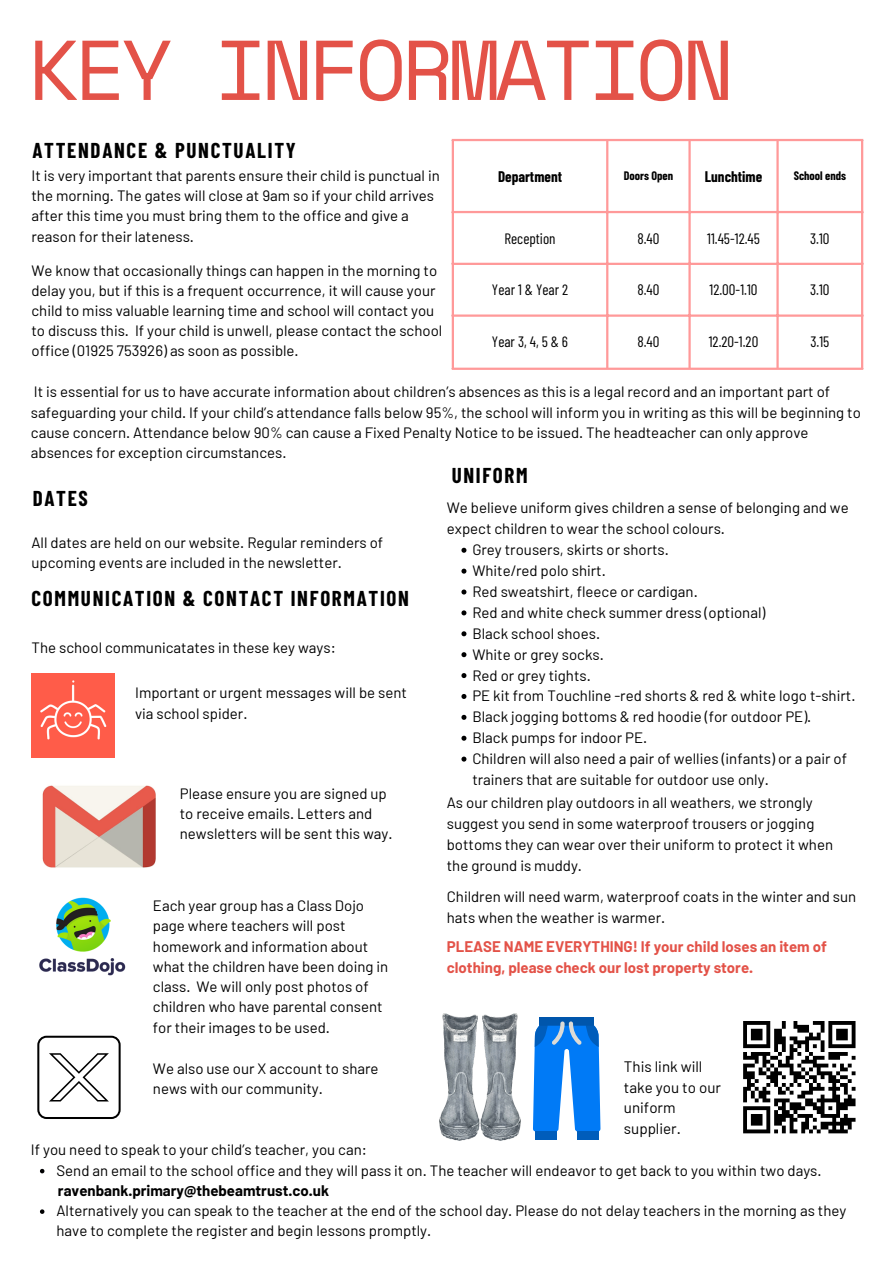
<style>
.page{position:relative;width:894px;height:1264px;background:#fff}
.page>*{position:absolute;margin:0;border:0;box-sizing:border-box;transform-origin:0 0}
.t1{font:84.6px "Space Mono";letter-spacing:-.06em;color:#e35248}
.t2{font:700 21px "Barlow Condensed";letter-spacing:.08em;color:#000}
.t3{font:15.15px/20.4px "Barlow";color:#000001}
.t4{font:15px/20.2px "Barlow";color:#000001}
.t5{font:15px "Barlow Condensed";color:#000}
.t6{font:700 15px/20.9px "Barlow";color:#e35248}
.t7{font:700 15px "Barlow";color:#000001}
.t8{font:700 15px "Barlow Condensed";color:#000}
.t9{font:700 12px "Barlow Condensed";color:#000}
</style>
<div class="page">
<hr style="left:451px;top:141px;width:3px;height:226px;background:#f99">
<hr style="left:606px;top:141px;width:2px;height:226px;background:#f99">
<hr style="left:688px;top:141px;width:2px;height:226px;background:#f99">
<hr style="left:776px;top:141px;width:2px;height:226px;background:#f99">
<hr style="left:860px;top:141px;width:3px;height:226px;background:#f99">
<hr style="left:451px;top:139px;width:412px;height:2px;background:#f99">
<hr style="left:451px;top:211px;width:412px;height:2px;background:#f99">
<hr style="left:451px;top:263px;width:412px;height:2px;background:#f99">
<hr style="left:451px;top:314px;width:412px;height:3px;background:#f99">
<hr style="left:451px;top:367px;width:412px;height:3px;background:#f99">
<img style="left:31px;top:674px;width:84px;height:83px">
<img style="left:42px;top:785px;width:114px;height:83px">
<img style="left:39px;top:897px;width:87px;height:79px">
<svg style="left:743px;top:1021px;width:113px;height:113px"></svg>
<img style="left:440px;top:1013px;width:81px;height:127px">
<div style="left:539px;top:1017px;width:55px;height:10px;background:#0056ac"></div>
<div style="left:535px;top:1131px;width:21px;height:8px;background:#005dbb"></div>
<div style="left:577px;top:1131px;width:21px;height:8px;background:#005dbb"></div>
<svg style="left:533px;top:1021px;width:67px;height:110px"></svg>
<svg style="left:37px;top:1035px;width:84px;height:83px"></svg>
<svg style="left:40px;top:1168px;width:4px;height:5px"></svg>
<svg style="left:40px;top:1209px;width:4px;height:4px"></svg>
<svg style="left:461px;top:547px;width:5px;height:5px"></svg>
<svg style="left:461px;top:568px;width:5px;height:5px"></svg>
<svg style="left:461px;top:589px;width:5px;height:5px"></svg>
<svg style="left:461px;top:610px;width:5px;height:5px"></svg>
<svg style="left:461px;top:631px;width:5px;height:5px"></svg>
<svg style="left:461px;top:652px;width:5px;height:5px"></svg>
<svg style="left:461px;top:673px;width:5px;height:5px"></svg>
<svg style="left:461px;top:694px;width:5px;height:5px"></svg>
<svg style="left:461px;top:714px;width:5px;height:5px"></svg>
<svg style="left:461px;top:735px;width:5px;height:5px"></svg>
<svg style="left:461px;top:756px;width:5px;height:5px"></svg>
<p class="t1" style="left:28px;top:5px;width:707px">KEY INFORMATION</p>
<p class="t2" style="left:32px;top:137px;width:265px">ATTENDANCE &amp; PUNCTUALITY</p>
<p class="t4" style="left:31px;top:165px;width:409px">It is very important that parents ensure their child is punctual in the morning. The gates will close at 9am so if your child arrives after this time you must bring them to the office and give a reason for their lateness.</p>
<p class="t4" style="left:31px;top:260px;width:412px">We know that occasionally things can happen in the morning to delay you, but if this is a frequent occurrence, it will cause your child to miss valuable learning time and school will contact you to discuss this. If your child is unwell, please contact the school office (01925 753926) as soon as possible.</p>
<h1 class="t8" style="left:498px;top:167px;width:66px">Department</h1>
<h2 class="t9" style="left:623px;top:168px;width:51px">Doors Open</h2>
<p class="t8" style="left:704px;top:167px;width:59px">Lunchtime</p>
<p class="t9" style="left:793px;top:168px;width:54px">School ends</p>
<p class="t5" style="left:504px;top:229px;width:53px">Reception</p>
<p class="t5" style="left:637px;top:229px;width:24px">8.40</p>
<p class="t5" style="left:707px;top:229px;width:54px">11.45-12.45</p>
<p class="t5" style="left:809px;top:229px;width:21px">3.10</p>
<p class="t5" style="left:492px;top:280px;width:78px">Year 1 &amp; Year 2</p>
<p class="t5" style="left:637px;top:280px;width:24px">8.40</p>
<p class="t5" style="left:709px;top:280px;width:49px">12.00-1.10</p>
<p class="t5" style="left:809px;top:280px;width:21px">3.10</p>
<p class="t5" style="left:492px;top:332px;width:78px">Year3,4,5&amp;6</p>
<p class="t5" style="left:637px;top:332px;width:24px">8.40</p>
<p class="t5" style="left:708px;top:332px;width:51px">12.20-1.20</p>
<p class="t5" style="left:810px;top:332px;width:20px">3.15</p>
<p class="t4" style="left:31px;top:381px;width:831px">It is essential for us to have accurate information about children’s absences as this is a legal record and an important part of safeguarding your child. If your child’s attendance falls below 95%, the school will inform you in writing as this will be beginning to cause concern. Attendance below 90% can cause a Fixed Penalty Notice to be issued. The headteacher can only approve absences for exception circumstances.</p>
<p class="t2" style="left:33px;top:485px;width:57px">DATES</p>
<p class="t4" style="left:31px;top:531px;width:353px">All dates are held on our website. Regular reminders of upcoming events are included in the newsletter.</p>
<p class="t2" style="left:31px;top:585px;width:379px">COMMUNICATION &amp; CONTACT INFORMATION</p>
<p class="t4" style="left:31px;top:636px;width:306px">The school communicatates in these key ways:</p>
<p class="t4" style="left:135px;top:682px;width:273px">Important or urgent messages will be sent via school spider.</p>
<h2 class="t4" style="left:180px;top:782px;width:214px">Please ensure you are signed up to receive emails. Letters and newsletters will be sent this way.</h2>
<p class="t4" style="left:153px;top:895px;width:237px">Each year group has a Class Dojo page where teachers will post homework and information about what the children have been doing in class. We will only post photos of children who have parental consent for their images to be used.</p>
<p class="t4" style="left:153px;top:1058px;width:227px">We also use our X account to share news with our community.</p>
<p class="t2" style="left:451px;top:462px;width:77px">UNIFORM</p>
<p class="t4" style="left:446px;top:497px;width:403px;line-height:20.9px">We believe uniform gives children a sense of belonging and we expect children to wear the school colours.</p>
<p class="t4" style="left:472px;top:539px;width:198px">Grey trousers, skirts or shorts.</p>
<p class="t4" style="left:472px;top:560px;width:135px">White/red polo shirt.</p>
<p class="t4" style="left:472px;top:581px;width:227px">Red sweatshirt, fleece or cardigan.</p>
<p class="t4" style="left:472px;top:601px;width:294px">Red and white check summer dress (optional)</p>
<p class="t4" style="left:472px;top:622px;width:129px">Black school shoes.</p>
<p class="t4" style="left:472px;top:643px;width:133px">White or grey socks.</p>
<p class="t4" style="left:472px;top:664px;width:120px">Red or grey tights.</p>
<p class="t4" style="left:472px;top:685px;width:384px">PE kit from Touchline -red shorts &amp; red &amp; white logo t-shirt.</p>
<p class="t4" style="left:472px;top:706px;width:340px">Black jogging bottoms &amp; red hoodie (for outdoor PE).</p>
<p class="t4" style="left:472px;top:727px;width:176px">Black pumps for indoor PE.</p>
<h3 class="t4" style="left:472px;top:747px;width:376px;line-height:20.9px">Children will also need a pair of wellies (infants) or a pair of trainers that are suitable for outdoor use only.</h3>
<p class="t4" style="left:446px;top:791px;width:388px;line-height:20.9px">As our children play outdoors in all weathers, we strongly suggest you send in some waterproof trousers or jogging bottoms they can wear over their uniform to protect it when the ground is muddy.</p>
<p class="t4" style="left:446px;top:885px;width:411px;line-height:20.9px">Children will need warm, waterproof coats in the winter and sun hats when the weather is warmer.</p>
<p class="t6" style="left:446px;top:935px;width:381px">PLEASE NAME EVERYTHING! If your child loses an item of clothing, please check our lost property store.</p>
<p class="t3" style="left:623px;top:1056px;width:99px">This link will take you to our uniform supplier.</p>
<p class="t4" style="left:31px;top:1139px;width:337px">If you need to speak to your child’s teacher, you can:</p>
<h2 class="t4" style="left:56px;top:1159px;width:766px">Send an email to the school office and they will pass it on. The teacher will endeavor to get back to you within two days.</h2>
<p class="t7" style="left:58px;top:1180px;width:272px">ravenbank.primary@thebeamtrust.co.uk</p>
<h2 class="t4" style="left:56px;top:1199px;width:791px">Alternatively you can speak to the teacher at the end of the school day. Please do not delay teachers in the morning as they have to complete the register and begin lessons promptly.</h2>
</div>
